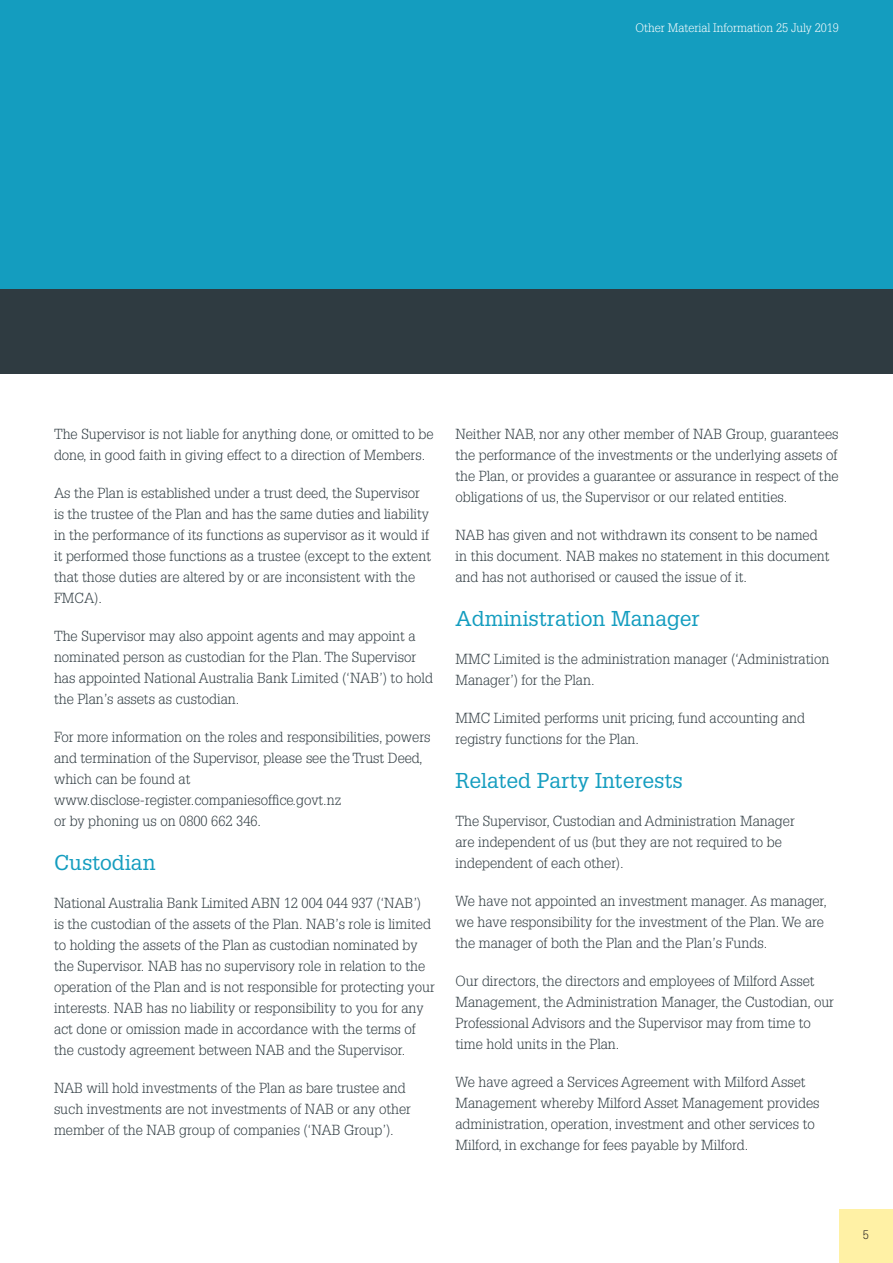
<style>
.page{position:relative;width:893px;height:1263px;background:#fff}
.page>*{position:absolute;margin:0;border:0;box-sizing:border-box;transform-origin:0 0}
.t1{font:21px "Glypha";color:#149dbf}
.t2{font:300 14.25px/21px "Glypha";color:#2f3b41}
.t3{font:300 12px "Glypha";color:#fff}
.t4{font:300 12px "Glypha";color:#231f20}
</style>
<div class="page">
<div style="left:839px;top:1209px;width:54px;height:54px;background:#fff1a5"></div>
<div style="left:0;top:289px;width:893px;height:85px;background:#2f3b41"></div>
<div style="left:0;top:0;width:893px;height:289px;background:#149dbf"></div>
<p class="t3" style="left:635px;top:21px;width:205px">Other Material Information 25 July 2019</p>
<p class="t2" style="left:54px;top:424px;width:381px">The Supervisor is not liable for anything done, or omitted to be done, in good faith in giving effect to a direction of Members.</p>
<p class="t2" style="left:54px;top:483px;width:379px">As the Plan is established under a trust deed, the Supervisor is the trustee of the Plan and has the same duties and liability in the performance of its functions as supervisor as it would if it performed those functions as a trustee (except to the extent that those duties are altered by or are inconsistent with the FMCA).</p>
<p class="t2" style="left:54px;top:626px;width:380px">The Supervisor may also appoint agents and may appoint a nominated person as custodian for the Plan. The Supervisor has appointed National Australia Bank Limited (‘NAB’) to hold the Plan’s assets as custodian.</p>
<p class="t2" style="left:54px;top:727px;width:378px">For more information on the roles and responsibilities, powers and termination of the Supervisor, please see the Trust Deed, which can be found at www.disclose-register.companiesoffice.govt.nz<br>or by phoning us on 0800 662 346.</p>
<h1 class="t1" style="left:54px;top:850px;width:103px">Custodian</h1>
<p class="t2" style="left:54px;top:893px;width:382px">National Australia Bank Limited ABN 12 004 044 937 (‘NAB’) is the custodian of the assets of the Plan. NAB’s role is limited to holding the assets of the Plan as custodian nominated by the Supervisor. NAB has no supervisory role in relation to the operation of the Plan and is not responsible for protecting your interests. NAB has no liability or responsibility to you for any act done or omission made in accordance with the terms of the custody agreement between NAB and the Supervisor.</p>
<p class="t2" style="left:54px;top:1078px;width:358px">NAB will hold investments of the Plan as bare trustee and such investments are not investments of NAB or any other member of the NAB group of companies (‘NAB Group’).</p>
<p class="t2" style="left:455px;top:424px;width:385px;text-align:justify">Neither NAB, nor any other member of NAB Group, guarantees the performance of the investments or the underlying assets of the Plan, or provides a guarantee or assurance in respect of the obligations of us, the Supervisor or our related entities.</p>
<p class="t2" style="left:455px;top:525px;width:375px">NAB has given and not withdrawn its consent to be named in this document. NAB makes no statement in this document and has not authorised or caused the issue of it.</p>
<h1 class="t1" style="left:455px;top:606px;width:246px">Administration Manager</h1>
<p class="t2" style="left:455px;top:649px;width:375px">MMC Limited is the administration manager (‘Administration<br>Manager’) for the Plan.</p>
<p class="t2" style="left:455px;top:708px;width:351px">MMC Limited performs unit pricing, fund accounting and registry functions for the Plan.</p>
<h1 class="t1" style="left:455px;top:768px;width:229px">Related Party Interests</h1>
<p class="t2" style="left:455px;top:811px;width:341px">The Supervisor, Custodian and Administration Manager are independent of us (but they are not required to be independent of each other).</p>
<p class="t2" style="left:455px;top:891px;width:373px">We have not appointed an investment manager. As manager, we have responsibility for the investment of the Plan. We are the manager of both the Plan and the Plan’s Funds.</p>
<p class="t2" style="left:455px;top:971px;width:380px">Our directors, the directors and employees of Milford Asset Management, the Administration Manager, the Custodian, our Professional Advisors and the Supervisor may from time to time hold units in the Plan.</p>
<p class="t2" style="left:455px;top:1072px;width:366px">We have agreed a Services Agreement with Milford Asset Management whereby Milford Asset Management provides administration, operation, investment and other services to Milford, in exchange for fees payable by Milford.</p>
<p class="t4" style="left:863px;top:1228px;width:7px">5</p>
</div>
